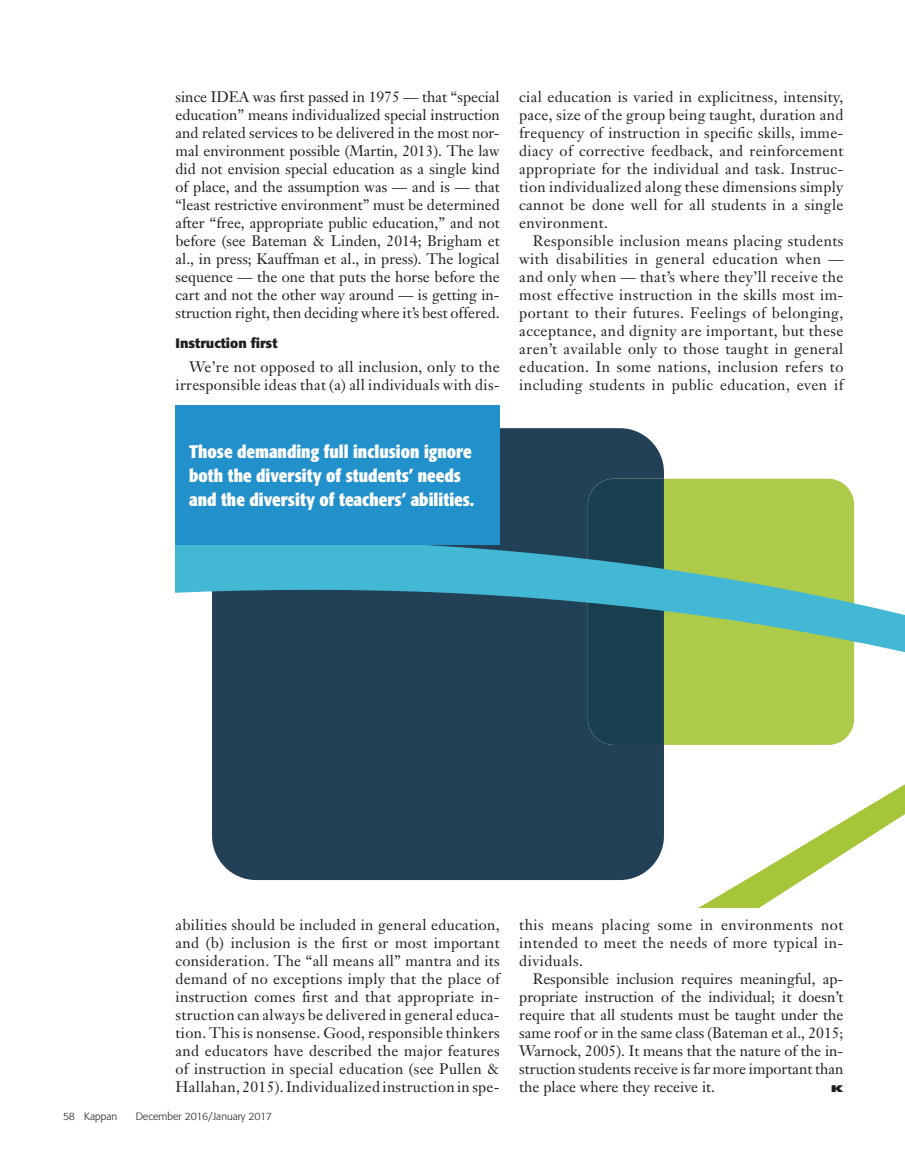
<style>
.page{position:relative;width:905px;height:1175px;background:#fff}
.page>*{position:absolute;margin:0;border:0;box-sizing:border-box;transform-origin:0 0}
.t1{font:700 condensed 18px/24px "Formata";color:#fff}
.t2{font:15px/18px "Janson Text";letter-spacing:.02em;color:#231f20;text-align:justify}
.t3{font:700 13.5px "Formata";color:#231f20}
.t4{font:300 10.5px "Formata";color:#231f20}
.t5{font:800 9px "Futura";color:#231f20;scale:1.7 1}
</style>
<div class="page">
<svg style="left:664px;top:478px;width:190px;height:25px;background:#b2cd54"></svg>
<div style="left:500px;top:428px;width:164px;height:75px;background:#224157"></div>
<div style="left:588px;top:478px;width:76px;height:25px;background:#1a4050"></div>
<svg style="left:500px;top:503px;width:355px;height:31px;background:#6b8a4e"></svg>
<svg style="left:176px;top:534px;width:712px;height:77px;background:#5aa5a1"></svg>
<svg style="left:212px;top:611px;width:692px;height:297px;fill:#224157"></svg>
<div style="left:176px;top:405px;width:324px;height:139px;background:#2290cb"></div>
<p class="t2" style="left:176px;top:87px;width:326px">since IDEA was first passed in 1975 — that “special education” means individualized special instruction and related services to be delivered in the most nor&shy;mal environment possible (Martin, 2013). The law did not envision special education as a single kind of place, and the assumption was — and is — that “least restrictive environment” must be determined after “free, appropriate public education,” and not before (see Bateman &amp; Linden, 2014; Brigham et al., in press; Kauffman et al., in press). The logical sequence — the one that puts the horse before the cart and not the other way around — is getting in&shy;struction right, then deciding where it’s best offered.</p>
<p class="t3" style="left:176px;top:335px;width:103px">Instruction first</p>
<p class="t2" style="left:176px;top:357px;width:326px;text-align:right">We’re not opposed to all inclusion, only to the irresponsible ideas that (a) all individuals with dis-</p>
<p class="t2" style="left:519px;top:87px;width:326px">cial education is varied in explicitness, intensity, pace, size of the group being taught, duration and frequency of instruction in specific skills, imme&shy;diacy of corrective feedback, and reinforcement appropriate for the individual and task. Instruc&shy;tion individualized along these dimensions simply cannot be done well for all students in a single environment.</p>
<p class="t2" style="left:519px;top:231px;width:326px;text-indent:14px">Responsible inclusion means placing students with disabilities in general education when — and only when — that’s where they’ll receive the most effective instruction in the skills most im&shy;portant to their futures. Feelings of belonging, acceptance, and dignity are important, but these aren’t available only to those taught in general education. In some nations, inclusion refers to including students in public education, even if</p>
<p class="t1" style="left:189px;top:439px;width:287px">Those demanding full inclusion ignore both the diversity of students’ needs and the diversity of teachers’ abilities.</p>
<p class="t2" style="left:176px;top:915px;width:326px">abilities should be included in general education, and (b) inclusion is the first or most important consideration. The “all means all” mantra and its demand of no exceptions imply that the place of instruction comes first and that appropriate in&shy;struction can always be delivered in general educa&shy;tion. This is nonsense. Good, responsible thinkers and educators have described the major features of instruction in special education (see Pullen &amp; Hallahan, 2015). Individualized instruction in spe-</p>
<p class="t4" style="left:63px;top:1110px;width:56px">58 Kappan</p>
<p class="t4" style="left:136px;top:1110px;width:138px">December 2016/January 2017</p>
<p class="t2" style="left:519px;top:915px;width:325px">this means placing some in environments not intended to meet the needs of more typical in&shy;dividuals.</p>
<p class="t2" style="left:519px;top:969px;width:326px;text-indent:14px">Responsible inclusion requires meaningful, ap&shy;propriate instruction of the individual; it doesn’t require that all students must be taught under the same roof or in the same class (Bateman et al., 2015; Warnock, 2005). It means that the nature of the in&shy;struction students receive is far more important than the place where they receive it.</p>
<p class="t5" style="left:830px;top:1083px;width:9px">K</p>
</div>
